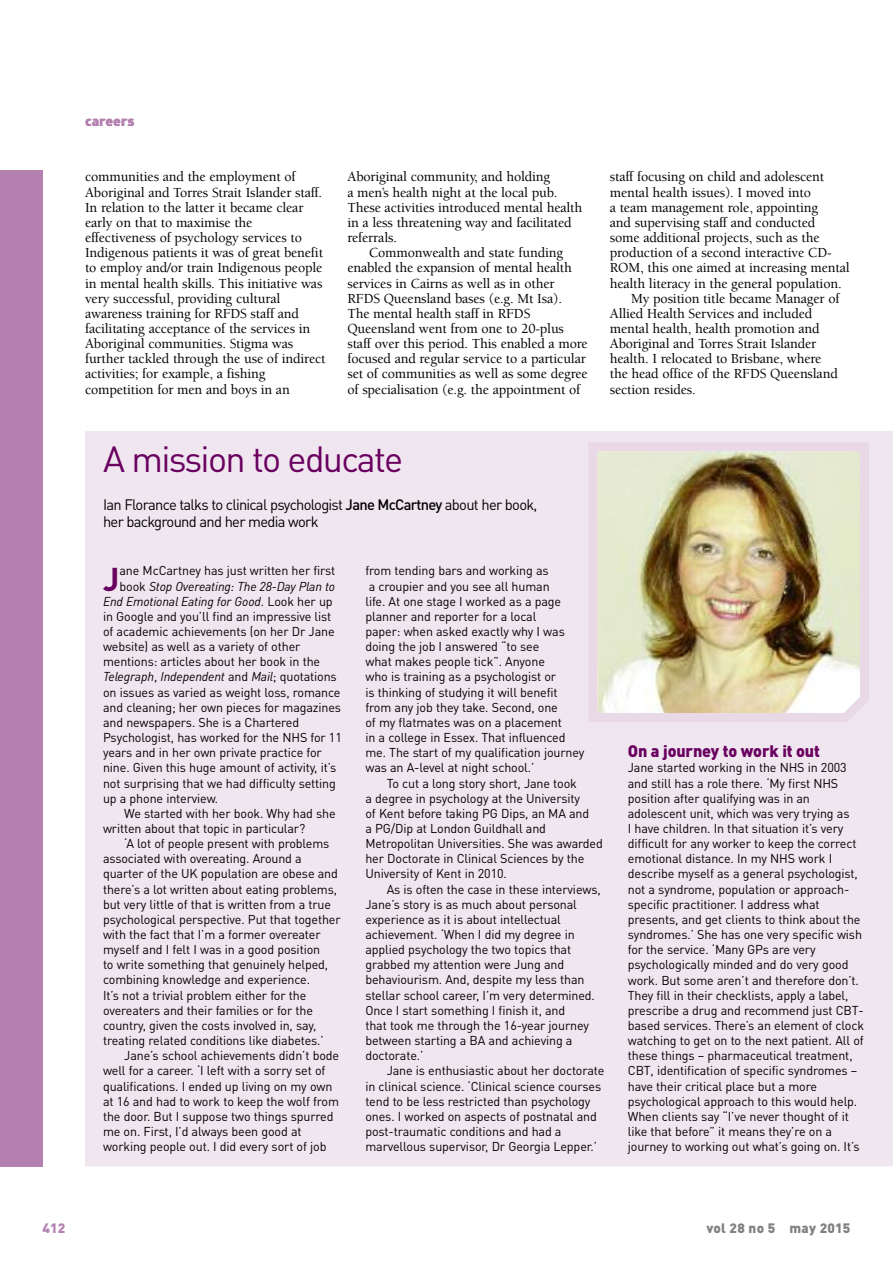
<style>
.page{position:relative;width:893px;height:1263px;background:#fff}
.page>*{position:absolute;margin:0;border:0;box-sizing:border-box;transform-origin:0 0}
.t1{font:36px "DIN Pro";letter-spacing:-.045em;color:#690060}
.t2{font:700 32.55px "DIN Pro";color:#690060}
.t3{font:900 16.5px "DIN Pro";letter-spacing:-.01em;color:#690060}
.t4{font:15px/16.5px "DIN Pro";letter-spacing:-.045em;color:#000}
.t5{font:500 14.25px/15.1px "Berkeley Std";letter-spacing:-.01em;color:#000}
.t6{font:900 13.5px "DIN Pro";letter-spacing:.015em;color:#808080}
.t7{font:900 13.5px "DIN Pro";letter-spacing:.015em;color:#b480af}
.t8{font:12.75px/15.1px "DIN Pro";letter-spacing:-.01em;color:#000}
.t9{font:italic 12.75px "DIN Pro";letter-spacing:-.01em;color:#000}
.s1{font-weight:500}
.s2{font-style:normal}
</style>
<div class="page">
<div style="left:85px;top:431px;width:808px;height:735px;background:#f0e6ef"></div>
<div style="left:0;top:170px;width:43px;height:996px;background:#b480af"></div>
<img style="left:588px;top:442px;width:281px;height:280px">
<p class="t7" style="left:86px;top:116px;width:51px">careers</p>
<p class="t5" style="left:85px;top:171px;width:242px">communities and the employment of Aboriginal and Torres Strait Islander staff.<br>In relation to the latter it became clear early on that to maximise the effectiveness of psychology services to Indigenous patients it was of great benefit to employ and/or train Indigenous people in mental health skills. This initiative was very successful, providing cultural awareness training for RFDS staff and facilitating acceptance of the services in Aboriginal communities. Stigma was further tackled through the use of indirect activities; for example, a fishing competition for men and boys in an</p>
<p class="t5" style="left:347px;top:171px;width:236px">Aboriginal community, and holding<br>a men’s health night at the local pub.<br>These activities introduced mental health in a less threatening way and facilitated referrals.</p>
<p class="t5" style="left:347px;top:246px;width:242px;text-indent:21px">Commonwealth and state funding enabled the expansion of mental health services in Cairns as well as in other RFDS Queensland bases (e.g. Mt Isa).<br>The mental health staff in RFDS Queensland went from one to 20-plus staff over this period. This enabled a more focused and regular service to a particular set of communities as well as some degree of specialisation (e.g. the appointment of</p>
<h1 class="t1" style="left:103px;top:446px;width:302px">A mission to educate</h1>
<p class="t4" style="left:103px;top:498px;width:436px">Ian Florance talks to clinical psychologist <span class="s1">Jane McCartney</span> about her book, her background and her media work</p>
<p class="t5" style="left:610px;top:171px;width:216px">staff focusing on child and adolescent</p>
<p class="t5" style="left:610px;top:186px;width:203px">mental health issues). I moved into</p>
<p class="t5" style="left:610px;top:201px;width:210px">a team management role, appointing</p>
<p class="t5" style="left:610px;top:216px;width:207px">and supervising staff and conducted</p>
<p class="t5" style="left:610px;top:231px;width:211px">some additional projects, such as the</p>
<p class="t5" style="left:610px;top:246px;width:223px">production of a second interactive CD-</p>
<p class="t5" style="left:610px;top:261px;width:241px">ROM, this one aimed at increasing mental</p>
<p class="t5" style="left:610px;top:277px;width:233px">health literacy in the general population.</p>
<p class="t5" style="left:631px;top:292px;width:210px">My position title became Manager of</p>
<p class="t5" style="left:610px;top:307px;width:204px">Allied Health Services and included</p>
<p class="t5" style="left:610px;top:322px;width:211px">mental health, health promotion and</p>
<p class="t5" style="left:610px;top:337px;width:208px">Aboriginal and Torres Strait Islander</p>
<p class="t5" style="left:610px;top:352px;width:213px">health. I relocated to Brisbane, where</p>
<p class="t5" style="left:610px;top:368px;width:229px">the head office of the RFDS Queensland</p>
<p class="t5" style="left:610px;top:383px;width:88px">section resides.</p>
<h2 class="t2" style="left:103px;top:567px;width:18px">J</h2>
<p class="t8" style="left:120px;top:565px;width:217px">ane McCartney has just written her first</p>
<p class="t9" style="left:120px;top:581px;width:217px"><span class="s2">book</span> Stop Overeating: The 28-Day Plan to</p>
<p class="t9" style="left:103px;top:597px;width:231px">End Emotional Eating for Good<span class="s2">. Look her up</span></p>
<p class="t8" style="left:103px;top:610px;width:230px">in Google and you’ll find an impressive list</p>
<p class="t8" style="left:103px;top:625px;width:233px">of academic achievements (on her Dr Jane</p>
<p class="t8" style="left:103px;top:640px;width:199px">website) as well as a variety of other</p>
<p class="t8" style="left:103px;top:655px;width:219px">mentions: articles about her book in the</p>
<p class="t9" style="left:103px;top:672px;width:235px">Telegraph<span class="s2">,</span> Independent <span class="s2">and</span> Mail<span class="s2">; quotations</span></p>
<p class="t8" style="left:103px;top:686px;width:239px">on issues as varied as weight loss, romance</p>
<p class="t8" style="left:103px;top:701px;width:240px">and cleaning; her own pieces for magazines</p>
<p class="t8" style="left:103px;top:716px;width:198px">and newspapers. She is a Chartered</p>
<p class="t8" style="left:103px;top:731px;width:240px">Psychologist, has worked for the NHS for 11</p>
<p class="t8" style="left:103px;top:746px;width:220px">years and in her own private practice for</p>
<p class="t8" style="left:103px;top:762px;width:235px">nine. Given this huge amount of activity, it’s</p>
<p class="t8" style="left:103px;top:777px;width:234px">not surprising that we had difficulty setting</p>
<p class="t8" style="left:103px;top:792px;width:117px">up a phone interview.</p>
<p class="t8" style="left:124px;top:807px;width:213px">We started with her book. Why had she</p>
<p class="t8" style="left:103px;top:822px;width:204px">written about that topic in particular?</p>
<p class="t8" style="left:124px;top:837px;width:207px">‘A lot of people present with problems</p>
<p class="t8" style="left:103px;top:852px;width:200px">associated with overeating. Around a</p>
<p class="t8" style="left:103px;top:868px;width:236px">quarter of the UK population are obese and</p>
<p class="t8" style="left:103px;top:883px;width:235px">there’s a lot written about eating problems,</p>
<p class="t8" style="left:103px;top:898px;width:230px">but very little of that is written from a true</p>
<p class="t8" style="left:103px;top:913px;width:239px">psychological perspective. Put that together</p>
<p class="t8" style="left:103px;top:928px;width:219px">with the fact that I’m a former overeater</p>
<p class="t8" style="left:103px;top:943px;width:219px">myself and I felt I was in a good position</p>
<p class="t8" style="left:103px;top:958px;width:227px">to write something that genuinely helped,</p>
<p class="t8" style="left:103px;top:974px;width:209px">combining knowledge and experience.</p>
<p class="t8" style="left:103px;top:989px;width:205px">It’s not a trivial problem either for the</p>
<p class="t8" style="left:103px;top:1004px;width:211px">overeaters and their families or for the</p>
<p class="t8" style="left:103px;top:1019px;width:215px">country, given the costs involved in, say,</p>
<p class="t8" style="left:103px;top:1034px;width:222px">treating related conditions like diabetes.’</p>
<p class="t8" style="left:124px;top:1049px;width:216px">Jane’s school achievements didn’t bode</p>
<p class="t8" style="left:103px;top:1065px;width:224px">well for a career. ‘I left with a sorry set of</p>
<p class="t8" style="left:103px;top:1080px;width:231px">qualifications. I ended up living on my own</p>
<p class="t8" style="left:103px;top:1095px;width:238px">at 16 and had to work to keep the wolf from</p>
<p class="t8" style="left:103px;top:1110px;width:232px">the door. But I suppose two things spurred</p>
<p class="t8" style="left:103px;top:1125px;width:200px">me on. First, I’d always been good at</p>
<p class="t8" style="left:103px;top:1140px;width:225px">working people out. I did every sort of job</p>
<p class="t8" style="left:365px;top:565px;width:220px">from tending bars and working as<br>a croupier and you see all human<br>life. At one stage I worked as a page planner and reporter for a local<br>paper: when asked exactly why I was doing the job I answered “to see<br>what makes people tick”. Anyone<br>who is training as a psychologist or<br>is thinking of studying it will benefit from any job they take. Second, one<br>of my flatmates was on a placement<br>in a college in Essex. That influenced me. The start of my qualification journey was an A-level at night school.’</p>
<p class="t8" style="left:365px;top:777px;width:239px;text-indent:21px">To cut a long story short, Jane took<br>a degree in psychology at the University<br>of Kent before taking PG Dips, an MA and<br>a PG/Dip at London Guildhall and Metropolitan Universities. She was awarded her Doctorate in Clinical Sciences by the University of Kent in 2010.</p>
<p class="t8" style="left:365px;top:883px;width:237px;text-indent:21px">As is often the case in these interviews, Jane’s story is as much about personal experience as it is about intellectual achievement. ‘When I did my degree in applied psychology the two topics that grabbed my attention were Jung and behaviourism. And, despite my less than stellar school career, I’m very determined.<br>Once I start something I finish it, and<br>that took me through the 16-year journey between starting a BA and achieving a doctorate.’</p>
<p class="t8" style="left:365px;top:1065px;width:241px;text-indent:21px">Jane is enthusiastic about her doctorate in clinical science. ‘Clinical science courses tend to be less restricted than psychology ones. I worked on aspects of postnatal and post-traumatic conditions and had a marvellous supervisor, Dr Georgia Lepper.’</p>
<p class="t3" style="left:628px;top:745px;width:194px">On a journey to work it out</p>
<p class="t8" style="left:628px;top:762px;width:238px">Jane started working in the NHS in 2003 and still has a role there. ‘My first NHS position after qualifying was in an adolescent unit, which was very trying as<br>I have children. In that situation it’s very difficult for any worker to keep the correct emotional distance. In my NHS work I describe myself as a general psychologist, not a syndrome, population or approach&shy;specific practitioner. I address what presents, and get clients to think about the syndromes.’ She has one very specific wish for the service. ‘Many GPs are very psychologically minded and do very good work. But some aren’t and therefore don’t.<br>They fill in their checklists, apply a label, prescribe a drug and recommend just CBT&shy;based services. There’s an element of clock watching to get on to the next patient. All of these things – pharmaceutical treatment, CBT, identification of specific syndromes – have their critical place but a more psychological approach to this would help.<br>When clients say “I’ve never thought of it like that before” it means they’re on a journey to working out what’s going on. It’s</p>
<p class="t7" style="left:43px;top:1223px;width:24px">412</p>
<p class="t6" style="left:706px;top:1223px;width:145px">vol 28 no 5 may 2015</p>
</div>
